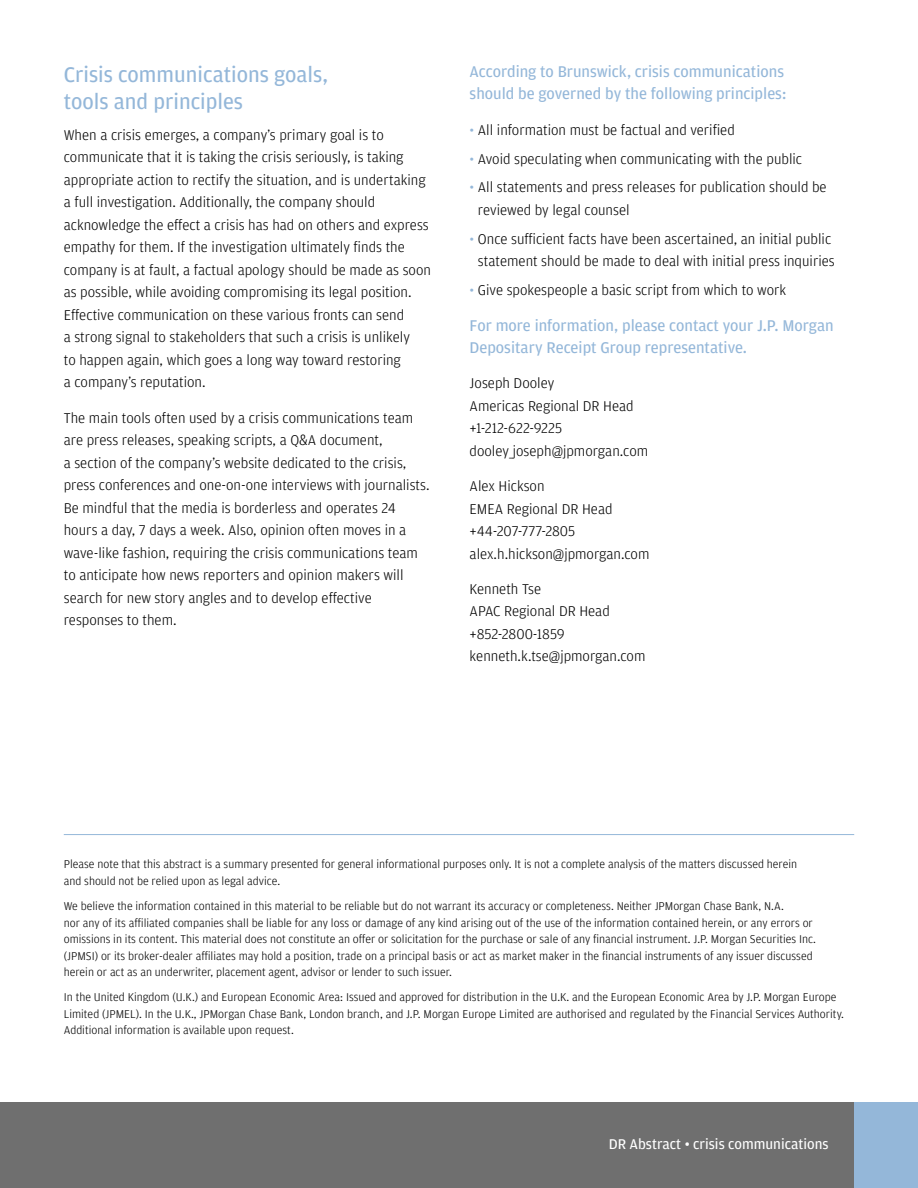
<style>
.page{position:relative;width:918px;height:1188px;background:#fff}
.page>*{position:absolute;margin:0;border:0;box-sizing:border-box;transform-origin:0 0}
.t1{font:22.5px/27px "Amplitude";color:#94b7d9}
.t2{font:16.5px/22.5px "Amplitude";color:#94b7d9}
.t3{font:300 15px/22.5px "Amplitude";color:#000}
.t4{font:15px "Amplitude";color:#fff}
.t5{font:300 12px/16.5px "Amplitude";color:#000}
.s1{color:#94b7d9}
</style>
<div class="page">
<hr style="left:64px;top:834px;width:790px;height:1px;background:#94b7d9">
<div style="left:0;top:1103px;width:917px;height:85px;background:#6f6f6f"></div>
<div style="left:854px;top:1103px;width:64px;height:85px;background:#94b7d9"></div>
<h1 class="t1" style="left:64px;top:60px;width:266px">Crisis communications goals, tools and principles</h1>
<p class="t3" style="left:64px;top:123px;width:369px">When a crisis emerges, a company’s primary goal is to communicate that it is taking the crisis seriously, is taking appropriate action to rectify the situation, and is undertaking a full investigation. Additionally, the company should acknowledge the effect a crisis has had on others and express empathy for them. If the investigation ultimately finds the company is at fault, a factual apology should be made as soon as possible, while avoiding compromising its legal position.<br>Effective communication on these various fronts can send<br>a strong signal to stakeholders that such a crisis is unlikely<br>to happen again, which goes a long way toward restoring<br>a company’s reputation.</p>
<p class="t3" style="left:64px;top:406px;width:367px">The main tools often used by a crisis communications team are press releases, speaking scripts, a Q&amp;A document,<br>a section of the company’s website dedicated to the crisis, press conferences and one-on-one interviews with journalists.<br>Be mindful that the media is borderless and operates 24 hours a day, 7 days a week. Also, opinion often moves in a wave-like fashion, requiring the crisis communications team to anticipate how news reporters and opinion makers will search for new story angles and to develop effective responses to them.</p>
<p class="t2" style="left:470px;top:60px;width:318px">According to Brunswick, crisis communications should be governed by the following principles:</p>
<p class="t3" style="left:470px;top:118px;width:267px"><span class="s1">•</span> All information must be factual and verified</p>
<p class="t3" style="left:470px;top:147px;width:334px"><span class="s1">•</span> Avoid speculating when communicating with the public</p>
<p class="t3" style="left:478px;top:176px;width:350px;text-indent:-8px"><span class="s1">•</span> All statements and press releases for publication should be reviewed by legal counsel</p>
<p class="t3" style="left:470px;top:227px;width:367px;text-align:center"><span class="s1">•</span> Once sufficient facts have been ascertained, an initial public statement should be made to deal with initial press inquiries</p>
<p class="t3" style="left:470px;top:279px;width:318px"><span class="s1">•</span> Give spokespeople a basic script from which to work</p>
<p class="t2" style="left:470px;top:313px;width:366px">For more information, please contact your J.P. Morgan<br>Depositary Receipt Group representative.</p>
<p class="t3" style="left:470px;top:372px;width:180px">Joseph Dooley<br>Americas Regional DR Head +1-212-622-9225 dooley_joseph@jpmorgan.com</p>
<p class="t3" style="left:470px;top:474px;width:181px">Alex Hickson<br>EMEA Regional DR Head +44-207-777-2805 alex.h.hickson@jpmorgan.com</p>
<p class="t3" style="left:470px;top:577px;width:177px">Kenneth Tse<br>APAC Regional DR Head +852-2800-1859 kenneth.k.tse@jpmorgan.com</p>
<p class="t5" style="left:64px;top:856px;width:735px">Please note that this abstract is a summary presented for general informational purposes only. It is not a complete analysis of the matters discussed herein and should not be relied upon as legal advice.</p>
<p class="t5" style="left:64px;top:897px;width:754px">We believe the information contained in this material to be reliable but do not warrant its accuracy or completeness. Neither JPMorgan Chase Bank, N.A.<br>nor any of its affiliated companies shall be liable for any loss or damage of any kind arising out of the use of the information contained herein, or any errors or omissions in its content. This material does not constitute an offer or solicitation for the purchase or sale of any financial instrument. J.P. Morgan Securities Inc. (JPMSI) or its broker-dealer affiliates may hold a position, trade on a principal basis or act as market maker in the financial instruments of any issuer discussed herein or act as an underwriter, placement agent, advisor or lender to such issuer.</p>
<p class="t5" style="left:64px;top:988px;width:782px">In the United Kingdom (U.K.) and European Economic Area: Issued and approved for distribution in the U.K. and the European Economic Area by J.P. Morgan Europe<br>Limited (JPMEL). In the U.K., JPMorgan Chase Bank, London branch, and J.P. Morgan Europe Limited are authorised and regulated by the Financial Services Authority.<br>Additional information is available upon request.</p>
<p class="t4" style="left:609px;top:1135px;width:221px">DR Abstract • crisis communications</p>
</div>
